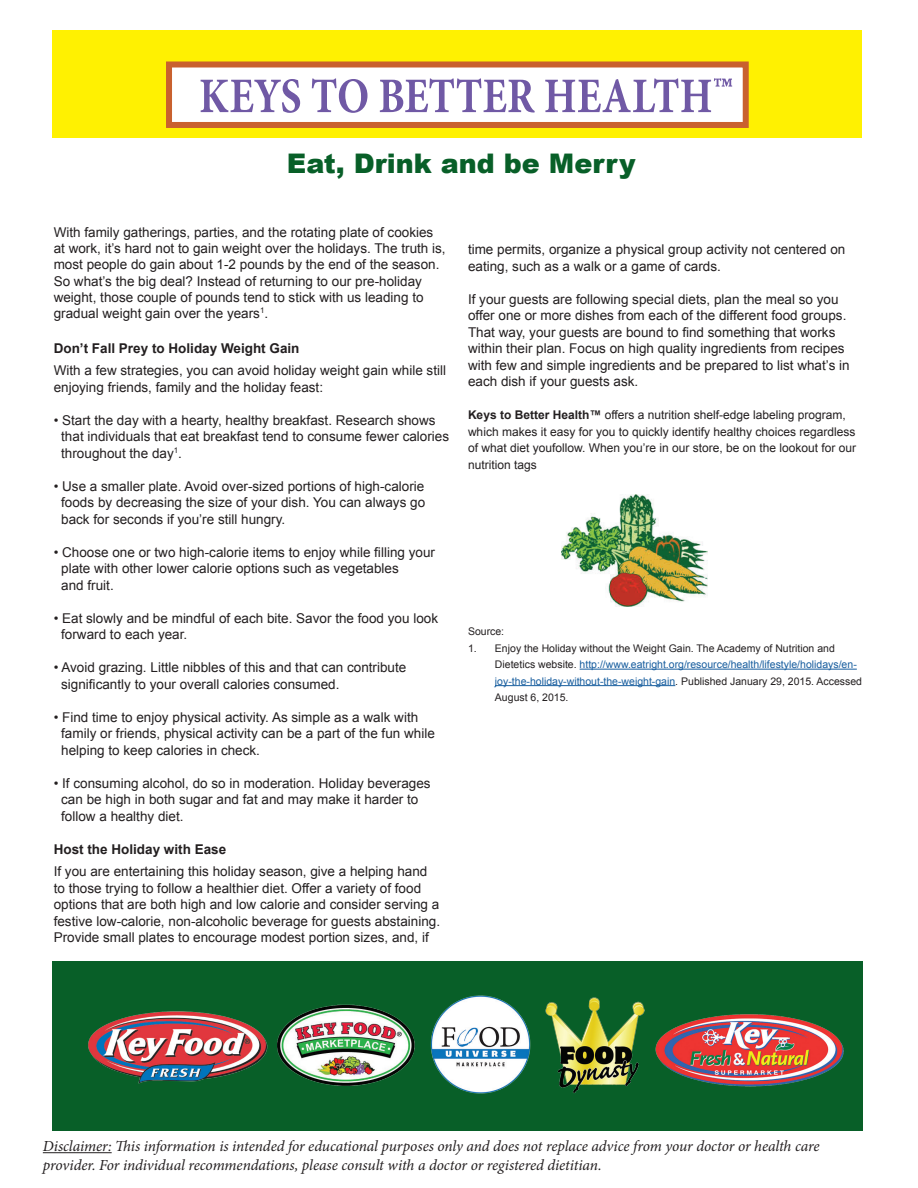
<style>
.page{position:relative;width:918px;height:1188px;background:#fff}
.page>*{position:absolute;margin:0;border:0;box-sizing:border-box;transform-origin:0 0}
.t1{font:900 27px "Arial";color:#085f28}
.t2{font:italic 15.3px/18.5px "Minion Pro";letter-spacing:-.01em;color:#231f20}
.t3{font:13.5px/16.5px "Arial";color:#231f20}
.t4{font:700 13.5px "Arial";color:#231f20}
.t5{font:12px/16.5px "Arial";color:#231f20}
.t6{font:10.5px/16.5px "Arial";color:#231f20}
.s1{font-weight:700}
.s2{color:#175d9e}
</style>
<div class="page">
<div style="left:53px;top:961px;width:810px;height:170px;background:#085f28"></div>
<hr style="left:580px;top:669px;width:277px;height:1px;background:#175d9e">
<hr style="left:495px;top:685px;width:180px;height:1px;background:#175d9e">
<div style="left:52px;top:30px;width:810px;height:108px;background:#fff101"></div>
<div style="left:166px;top:62px;width:583px;height:66px;background:#fff;border:6px solid #c9612e"></div>
<svg style="left:201px;top:78px;width:531px;height:35px"></svg>
<img style="left:562px;top:495px;width:145px;height:112px">
<hr style="left:43px;top:1152px;width:69px;height:1px;background:#231f20">
<img style="left:88px;top:995px;width:756px;height:99px">
<h1 class="t1" style="left:287px;top:143px;width:350px">Eat, Drink and be Merry</h1>
<p class="t3" style="left:54px;top:224px;width:393px">With family gatherings, parties, and the rotating plate of cookies at work, it’s hard not to gain weight over the holidays. The truth is, most people do gain about 1-2 pounds by the end of the season.<br>So what’s the big deal? Instead of returning to our pre-holiday weight, those couple of pounds tend to stick with us leading to gradual weight gain over the years<sup>1</sup>.</p>
<p class="t4" style="left:54px;top:339px;width:247px">Don’t Fall Prey to Holiday Weight Gain</p>
<p class="t3" style="left:54px;top:363px;width:394px">With a few strategies, you can avoid holiday weight gain while still enjoying friends, family and the holiday feast:</p>
<p class="t3" style="left:61px;top:412px;width:389px;text-indent:-8px">• Start the day with a hearty, healthy breakfast. Research shows that individuals that eat breakfast tend to consume fewer calories throughout the day<sup>1</sup>.</p>
<p class="t3" style="left:61px;top:478px;width:365px;text-align:justify;text-indent:-8px">• Use a smaller plate. Avoid over-sized portions of high-calorie foods by decreasing the size of your dish. You can always go back for seconds if you’re still hungry.</p>
<p class="t3" style="left:61px;top:544px;width:375px;text-indent:-8px">• Choose one or two high-calorie items to enjoy while filling your plate with other lower calorie options such as vegetables<br>and fruit.</p>
<p class="t3" style="left:61px;top:610px;width:378px;text-indent:-8px">• Eat slowly and be mindful of each bite. Savor the food you look forward to each year.</p>
<p class="t3" style="left:61px;top:659px;width:347px;text-indent:-8px">• Avoid grazing. Little nibbles of this and that can contribute significantly to your overall calories consumed.</p>
<p class="t3" style="left:61px;top:709px;width:375px;text-indent:-8px">• Find time to enjoy physical activity. As simple as a walk with family or friends, physical activity can be a part of the fun while helping to keep calories in check.</p>
<p class="t3" style="left:61px;top:775px;width:371px;text-indent:-8px">• If consuming alcohol, do so in moderation. Holiday beverages can be high in both sugar and fat and may make it harder to follow a healthy diet.</p>
<p class="t4" style="left:54px;top:840px;width:174px">Host the Holiday with Ease</p>
<p class="t3" style="left:54px;top:863px;width:388px">If you are entertaining this holiday season, give a helping hand to those trying to follow a healthier diet. Offer a variety of food options that are both high and low calorie and consider serving a festive low-calorie, non-alcoholic beverage for guests abstaining.<br>Provide small plates to encourage modest portion sizes, and, if</p>
<p class="t3" style="left:468px;top:241px;width:379px">time permits, organize a physical group activity not centered on eating, such as a walk or a game of cards.</p>
<p class="t3" style="left:468px;top:291px;width:383px">If your guests are following special diets, plan the meal so you offer one or more dishes from each of the different food groups.<br>That way, your guests are bound to find something that works within their plan. Focus on high quality ingredients from recipes with few and simple ingredients and be prepared to list what’s in each dish if your guests ask.</p>
<p class="t5" style="left:468px;top:407px;width:390px"><span class="s1">Keys to Better Health™</span> offers a nutrition shelf-edge labeling program, which makes it easy for you to quickly identify healthy choices regardless of what diet youfollow. When you’re in our store, be on the lookout for our nutrition tags</p>
<p class="t6" style="left:468px;top:623px;width:38px">Source:</p>
<p class="t6" style="left:495px;top:640px;width:369px;text-indent:-27px">1. Enjoy the Holiday without the Weight Gain. The Academy of Nutrition and Dietetics website. <span class="s2">http://www.eatright.org/resource/health/lifestyle/holidays/en&shy;joy-the-holiday-without-the-weight-gain</span>. Published January 29, 2015. Accessed August 6, 2015.</p>
<p class="t2" style="left:43px;top:1137px;width:778px">Disclaimer: This information is intended for educational purposes only and does not replace advice from your doctor or health care provider. For individual recommendations, please consult with a doctor or registered dietitian.</p>
</div>
